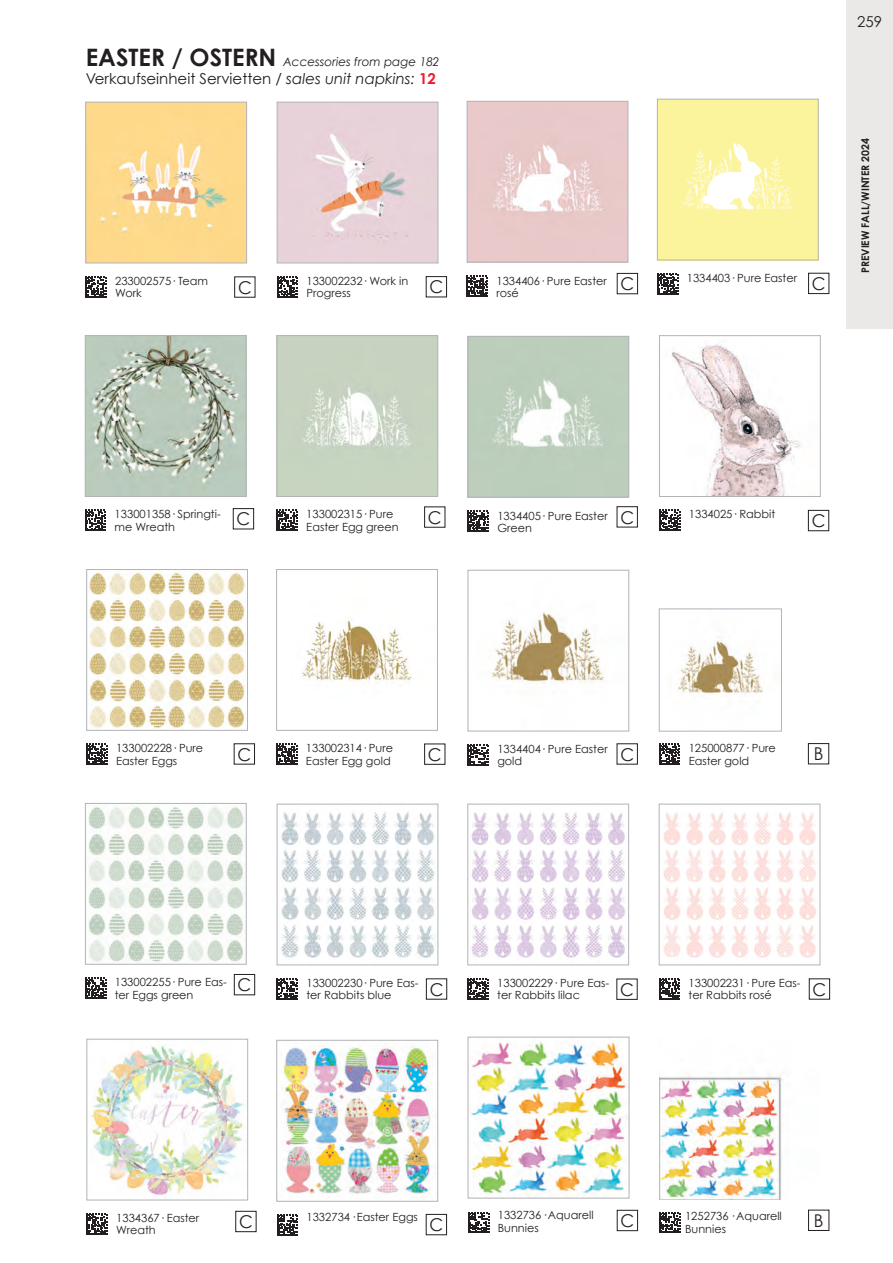
<style>
.page{position:relative;width:893px;height:1263px;background:#fff}
.page>*{position:absolute;margin:0;border:0;box-sizing:border-box;transform-origin:0 0}
.t1{font:17.7px "Century Gothic";color:#231f20;scale:.96 1}
.t2{font:15px "Century Gothic";color:#231f20}
.t3{font:italic 12px "Century Gothic";color:#231f20}
.t4{font:11.25px/12.8px "Century Gothic";color:#231f20}
.t5{font:700 10.5px "Century Gothic";color:#231f20}
.s1{font-weight:700;font-style:normal;font-size:24px}
.s2{font-style:italic}
.s3{font-weight:700;color:#ee1b2b}
</style>
<div class="page">
<img style="left:469px;top:103px;width:157px;height:157px">
<div style="left:467px;top:101px;width:161px;height:161px;border:1px solid #b2b3b7"></div>
<svg style="left:467px;top:275px;width:21px;height:21px"></svg>
<img style="left:659px;top:101px;width:158px;height:157px">
<div style="left:657px;top:99px;width:162px;height:161px;border:1px solid #b2b3b7"></div>
<svg style="left:657px;top:273px;width:21px;height:21px"></svg>
<img style="left:470px;top:338px;width:157px;height:157px">
<div style="left:468px;top:336px;width:161px;height:161px;border:1px solid #b2b3b7"></div>
<svg style="left:468px;top:510px;width:21px;height:21px"></svg>
<img style="left:87px;top:337px;width:157px;height:158px">
<div style="left:85px;top:335px;width:161px;height:162px;border:1px solid #b2b3b7"></div>
<svg style="left:85px;top:510px;width:21px;height:21px"></svg>
<img style="left:89px;top:572px;width:157px;height:157px">
<div style="left:86px;top:569px;width:162px;height:162px;border:1px solid #b2b3b7"></div>
<svg style="left:86px;top:743px;width:22px;height:22px"></svg>
<img style="left:88px;top:806px;width:157px;height:156px">
<div style="left:85px;top:803px;width:162px;height:162px;border:1px solid #b2b3b7"></div>
<svg style="left:85px;top:977px;width:21px;height:22px"></svg>
<img style="left:279px;top:337px;width:157px;height:158px">
<div style="left:277px;top:335px;width:161px;height:162px;border:1px solid #b2b3b7"></div>
<svg style="left:277px;top:510px;width:21px;height:21px"></svg>
<img style="left:491px;top:610px;width:114px;height:74px">
<div style="left:468px;top:570px;width:161px;height:161px;border:1px solid #b2b3b7"></div>
<svg style="left:468px;top:744px;width:21px;height:21px"></svg>
<img style="left:302px;top:620px;width:110px;height:63px">
<div style="left:276px;top:569px;width:162px;height:162px;border:1px solid #b2b3b7"></div>
<svg style="left:276px;top:743px;width:21px;height:22px"></svg>
<img style="left:91px;top:1045px;width:154px;height:150px">
<div style="left:86px;top:1039px;width:162px;height:161px;border:1px solid #b2b3b7"></div>
<svg style="left:86px;top:1213px;width:22px;height:21px"></svg>
<img style="left:678px;top:636px;width:85px;height:61px">
<div style="left:659px;top:609px;width:123px;height:122px;border:1px solid #b2b3b7"></div>
<svg style="left:659px;top:743px;width:21px;height:22px"></svg>
<img style="left:281px;top:1043px;width:155px;height:156px">
<div style="left:276px;top:1040px;width:162px;height:161px;border:1px solid #b2b3b7"></div>
<svg style="left:277px;top:1214px;width:21px;height:21px"></svg>
<img style="left:470px;top:1041px;width:157px;height:155px">
<div style="left:468px;top:1037px;width:161px;height:161px;border:1px solid #b2b3b7"></div>
<svg style="left:468px;top:1212px;width:21px;height:21px"></svg>
<svg style="left:659px;top:1212px;width:21px;height:21px"></svg>
<img style="left:659px;top:1075px;width:124px;height:124px">
<img style="left:279px;top:104px;width:157px;height:157px">
<div style="left:277px;top:102px;width:161px;height:161px;border:1px solid #b2b3b7"></div>
<svg style="left:277px;top:276px;width:21px;height:21px"></svg>
<img style="left:663px;top:812px;width:154px;height:146px">
<div style="left:659px;top:804px;width:161px;height:161px;border:1px solid #b2b3b7"></div>
<svg style="left:659px;top:978px;width:21px;height:21px"></svg>
<img style="left:281px;top:811px;width:155px;height:148px">
<div style="left:277px;top:804px;width:161px;height:161px;border:1px solid #b2b3b7"></div>
<svg style="left:277px;top:978px;width:21px;height:21px"></svg>
<img style="left:471px;top:812px;width:154px;height:146px">
<div style="left:467px;top:804px;width:162px;height:161px;border:1px solid #b2b3b7"></div>
<svg style="left:467px;top:978px;width:22px;height:21px"></svg>
<div style="left:846px;top:0;width:47px;height:328px;background:#eae9e7"></div>
<img style="left:87px;top:104px;width:158px;height:157px">
<div style="left:85px;top:102px;width:162px;height:161px;border:1px solid #b2b3b7"></div>
<img style="left:671px;top:344px;width:130px;height:151px">
<div style="left:659px;top:335px;width:162px;height:162px;border:1px solid #b2b3b7"></div>
<div style="left:234px;top:743px;width:21px;height:22px;border:1px solid #231f20"></div>
<div style="left:234px;top:974px;width:21px;height:21px;border:1px solid #231f20"></div>
<div style="left:235px;top:1211px;width:22px;height:21px;border:1px solid #231f20"></div>
<div style="left:808px;top:743px;width:21px;height:21px;border:1px solid #231f20"></div>
<div style="left:808px;top:273px;width:21px;height:21px;border:1px solid #231f20"></div>
<div style="left:617px;top:743px;width:21px;height:22px;border:1px solid #231f20"></div>
<div style="left:617px;top:506px;width:21px;height:21px;border:1px solid #231f20"></div>
<div style="left:617px;top:273px;width:21px;height:21px;border:1px solid #231f20"></div>
<div style="left:426px;top:276px;width:21px;height:21px;border:1px solid #231f20"></div>
<div style="left:424px;top:743px;width:21px;height:22px;border:1px solid #231f20"></div>
<div style="left:424px;top:506px;width:21px;height:22px;border:1px solid #231f20"></div>
<div style="left:233px;top:508px;width:21px;height:21px;border:1px solid #231f20"></div>
<div style="left:808px;top:1209px;width:21px;height:22px;border:1px solid #231f20"></div>
<div style="left:426px;top:1214px;width:21px;height:21px;border:1px solid #231f20"></div>
<div style="left:617px;top:1210px;width:21px;height:21px;border:1px solid #231f20"></div>
<div style="left:234px;top:276px;width:21px;height:22px;border:1px solid #231f20"></div>
<div style="left:426px;top:978px;width:21px;height:22px;border:1px solid #231f20"></div>
<div style="left:809px;top:978px;width:21px;height:22px;border:1px solid #231f20"></div>
<div style="left:808px;top:510px;width:21px;height:21px;border:1px solid #231f20"></div>
<svg style="left:85px;top:276px;width:22px;height:21px"></svg>
<svg style="left:659px;top:510px;width:21px;height:21px"></svg>
<h2 class="t2" style="left:857px;top:12px;width:26px">259</h2>
<p class="t3" style="left:86px;top:54px;width:355px"><span class="s1">EASTER / OSTERN</span> Accessories from page 182</p>
<h2 class="t2" style="left:86px;top:69px;width:351px">Verkaufseinheit Servietten / <span class="s2">sales unit napkins:</span> <span class="s3">12</span></h2>
<p class="t4" style="left:115px;top:274px;width:94px">233002575· Team<br>Work</p>
<h1 class="t1" style="left:238px;top:276px;width:16px">C</h1>
<p class="t4" style="left:306px;top:274px;width:103px">133002232· Work in<br>Progress</p>
<p class="t4" style="left:496px;top:274px;width:112px;line-height:12px">1334406· Pure Easter rosé</p>
<p class="t4" style="left:687px;top:272px;width:112px">1334403· Pure Easter</p>
<h1 class="t1" style="left:429px;top:276px;width:16px">C</h1>
<h1 class="t1" style="left:620px;top:273px;width:16px">C</h1>
<h1 class="t1" style="left:812px;top:273px;width:16px">C</h1>
<p class="t5" style="left:859px;top:273px;width:137px;rotate:-90deg">PREVIEW FALL/WINTER 2024</p>
<p class="t4" style="left:115px;top:507px;width:108px">133001358· Springti&shy;me Wreath</p>
<p class="t4" style="left:306px;top:507px;width:94px">133002315· Pure<br>Easter Egg green</p>
<h1 class="t1" style="left:237px;top:508px;width:16px">C</h1>
<h1 class="t1" style="left:428px;top:506px;width:16px">C</h1>
<p class="t4" style="left:497px;top:509px;width:112px;line-height:12px">1334405· Pure Easter<br>Green</p>
<h1 class="t1" style="left:620px;top:506px;width:16px">C</h1>
<p class="t4" style="left:689px;top:507px;width:88px">1334025· Rabbit</p>
<h1 class="t1" style="left:812px;top:510px;width:16px">C</h1>
<p class="t4" style="left:116px;top:741px;width:89px">133002228· Pure<br>Easter Eggs</p>
<h1 class="t1" style="left:237px;top:743px;width:16px">C</h1>
<p class="t4" style="left:306px;top:741px;width:89px">133002314· Pure<br>Easter Egg gold</p>
<h1 class="t1" style="left:428px;top:743px;width:16px">C</h1>
<p class="t4" style="left:497px;top:743px;width:112px;line-height:12px">1334404· Pure Easter gold</p>
<h1 class="t1" style="left:620px;top:743px;width:16px">C</h1>
<p class="t4" style="left:689px;top:741px;width:89px">125000877· Pure<br>Easter gold</p>
<h1 class="t1" style="left:814px;top:743px;width:12px">B</h1>
<p class="t4" style="left:115px;top:975px;width:114px">133002255· Pure Eas&shy;ter Eggs green</p>
<h1 class="t1" style="left:238px;top:974px;width:16px">C</h1>
<p class="t4" style="left:306px;top:976px;width:114px">133002230· Pure Eas&shy;ter Rabbits blue</p>
<p class="t4" style="left:497px;top:976px;width:114px">133002229· Pure Eas&shy;ter Rabbits lilac</p>
<p class="t4" style="left:688px;top:976px;width:114px">133002231· Pure Eas&shy;ter Rabbits rosé</p>
<h1 class="t1" style="left:430px;top:978px;width:16px">C</h1>
<h1 class="t1" style="left:620px;top:978px;width:16px">C</h1>
<h1 class="t1" style="left:813px;top:978px;width:16px">C</h1>
<p class="t4" style="left:116px;top:1212px;width:85px;line-height:12px">1334367· Easter<br>Wreath</p>
<h1 class="t1" style="left:239px;top:1211px;width:16px">C</h1>
<p class="t4" style="left:351px;top:1211px;width:5px">·</p>
<p class="t4" style="left:498px;top:1209px;width:97px">1332736 Aquarell<br>Bunnies</p>
<p class="t4" style="left:542px;top:1209px;width:5px">·</p>
<p class="t4" style="left:685px;top:1210px;width:98px">1252736 Aquarell<br>Bunnies</p>
<p class="t4" style="left:306px;top:1211px;width:113px">1332734 Easter Eggs</p>
<h1 class="t1" style="left:429px;top:1214px;width:16px">C</h1>
<h1 class="t1" style="left:620px;top:1210px;width:16px">C</h1>
<h1 class="t1" style="left:814px;top:1210px;width:12px">B</h1>
<p class="t4" style="left:731px;top:1210px;width:5px">·</p>
</div>
